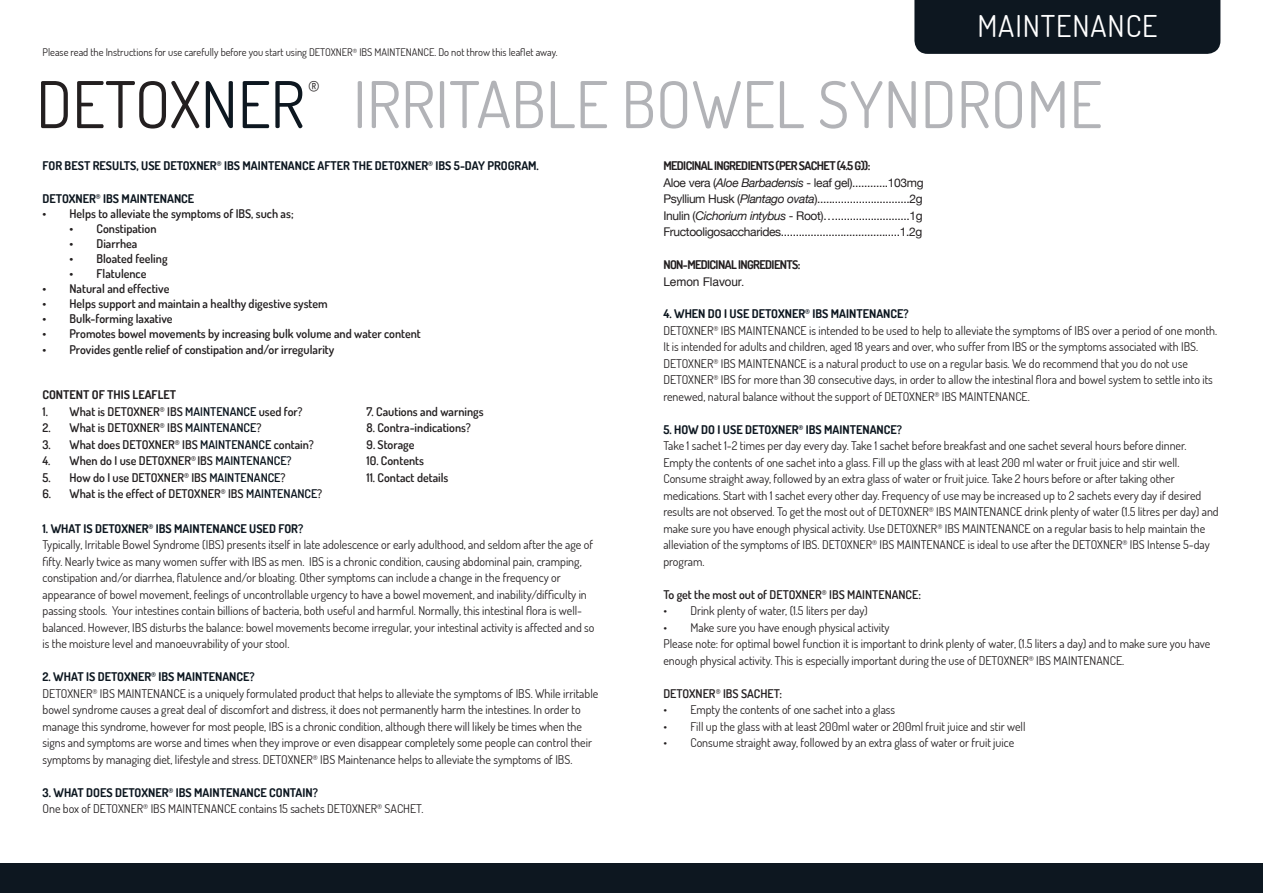
<style>
.page{position:relative;width:1263px;height:893px;background:#fff}
.page>*{position:absolute;margin:0;border:0;box-sizing:border-box;transform-origin:0 0}
.t1{font:64.35px "Dosis";color:#b2b3b7}
.t2{font:64.35px "Dosis";color:#231f20}
.t3{font:30px "Dosis";letter-spacing:.03em;color:#fff}
.t4{font:16.05px "Dosis";color:#231f20}
.t5{font:12px/16.5px "Dosis";color:#231f20}
.t6{font:600 12px "Dosis";color:#231f20}
.t7{font:700 12px "Dosis";color:#0d1720}
.t8{font:12px "Helvetica Neue";letter-spacing:-.03em;color:#231f20}
.t9{font:700 12px/16.5px "Dosis";letter-spacing:-.05em;color:#231f20}
.t10{font:700 12px "Dosis";color:#231f20}
.t11{font:10.5px "Dosis";color:#231f20}
.s1{color:#0d1720}
.s2{font-style:italic}
.s3{font-family:"Helvetica";font-weight:400}
</style>
<div class="page">
<div style="left:0;top:863px;width:1263px;height:30px;background:#0d1720"></div>
<div style="left:914px;top:0;width:306px;height:54px;background:#0d1720"></div>
<p class="t11" style="left:43px;top:45px;width:517px">Please read the Instructions for use carefully before you start using DETOXNER<sup>®</sup> IBS MAINTENANCE. Do not throw this leaflet away.</p>
<p class="t3" style="left:977px;top:6px;width:182px">MAINTENANCE</p>
<p class="t2" style="left:36px;top:62px;width:270px">DETOX<span class="s1">NER</span></p>
<p class="t4" style="left:308px;top:76px;width:13px">®</p>
<p class="t1" style="left:353px;top:62px;width:751px">IRRITABLE BOWEL SYNDROME</p>
<p class="t7" style="left:43px;top:157px;width:498px">FOR BEST RESULTS, USE DETOXNER<sup>®</sup> IBS MAINTENANCE AFTER THE DETOXNER<sup>®</sup> IBS 5-DAY PROGRAM.</p>
<p class="t7" style="left:43px;top:190px;width:153px">DETOXNER<sup>®</sup> IBS MAINTENANCE</p>
<p class="t6" style="left:43px;top:205px;width:253px">• Helps to alleviate the symptoms of IBS, such as;</p>
<p class="t6" style="left:70px;top:220px;width:88px">• Constipation</p>
<p class="t6" style="left:70px;top:235px;width:69px">• Diarrhea</p>
<p class="t6" style="left:70px;top:250px;width:100px">• Bloated feeling</p>
<p class="t6" style="left:70px;top:265px;width:78px">• Flatulence</p>
<p class="t6" style="left:43px;top:280px;width:128px">• Natural and effective</p>
<p class="t6" style="left:43px;top:295px;width:287px">• Helps support and maintain a healthy digestive system</p>
<p class="t6" style="left:43px;top:310px;width:132px">• Bulk-forming laxative</p>
<p class="t6" style="left:43px;top:325px;width:380px">• Promotes bowel movements by increasing bulk volume and water content</p>
<p class="t6" style="left:43px;top:342px;width:293px">• Provides gentle relief of constipation and/or irregularity</p>
<p class="t10" style="left:43px;top:387px;width:135px">CONTENT OF THIS LEAFLET</p>
<p class="t6" style="left:43px;top:403px;width:262px">1. What is DETOXNER<sup>®</sup> IBS <span class="s1">MAINTENANCE</span> used for?</p>
<p class="t6" style="left:367px;top:403px;width:119px">7. Cautions and warnings</p>
<p class="t6" style="left:43px;top:420px;width:220px">2. What is DETOXNER<sup>®</sup> IBS <span class="s1">MAINTENANCE</span>?</p>
<p class="t6" style="left:367px;top:420px;width:106px">8. Contra-indications?</p>
<p class="t6" style="left:43px;top:436px;width:273px">3. What does DETOXNER<sup>®</sup> IBS <span class="s1">MAINTENANCE</span> contain?</p>
<p class="t6" style="left:367px;top:436px;width:49px">9. Storage</p>
<p class="t6" style="left:43px;top:453px;width:251px">4. When do I use DETOXNER<sup>®</sup> IBS <span class="s1">MAINTENANCE?</span></p>
<p class="t6" style="left:367px;top:453px;width:59px">10. Contents</p>
<p class="t6" style="left:43px;top:469px;width:245px">5. How do I use DETOXNER<sup>®</sup> IBS <span class="s1">MAINTENANCE</span>?</p>
<p class="t6" style="left:367px;top:469px;width:83px">11. Contact details</p>
<p class="t6" style="left:43px;top:486px;width:281px">6. What is the effect of DETOXNER<sup>®</sup> IBS <span class="s1">MAINTENANCE</span>?</p>
<p class="t7" style="left:43px;top:520px;width:262px">1. WHAT IS DETOXNER<sup>®</sup> IBS MAINTENANCE USED FOR?</p>
<p class="t5" style="left:43px;top:536px;width:553px">Typically, Irritable Bowel Syndrome (IBS) presents itself in late adolescence or early adulthood, and seldom after the age of fifty. Nearly twice as many women suffer with IBS as men. IBS is a chronic condition, causing abdominal pain, cramping, constipation and/or diarrhea, flatulence and/or bloating. Other symptoms can include a change in the frequency or appearance of bowel movement, feelings of uncontrollable urgency to have a bowel movement, and inability/difficulty in passing stools. Your intestines contain billions of bacteria, both useful and harmful. Normally, this intestinal flora is well&shy;balanced. However, IBS disturbs the balance: bowel movements become irregular, your intestinal activity is affected and so is the moisture level and manoeuvrability of your stool.</p>
<p class="t7" style="left:43px;top:669px;width:214px">2. WHAT IS DETOXNER<sup>®</sup> IBS MAINTENANCE?</p>
<p class="t5" style="left:43px;top:685px;width:557px">DETOXNER<sup>®</sup> IBS MAINTENANCE is a uniquely formulated product that helps to alleviate the symptoms of IBS. While irritable bowel syndrome causes a great deal of discomfort and distress, it does not permanently harm the intestines. In order to manage this syndrome, however for most people, IBS is a chronic condition, although there will likely be times when the signs and symptoms are worse and times when they improve or even disappear completely some people can control their symptoms by managing diet, lifestyle and stress. DETOXNER<sup>®</sup> IBS Maintenance helps to alleviate the symptoms of IBS.</p>
<p class="t7" style="left:43px;top:784px;width:277px">3. WHAT DOES DETOXNER<sup>®</sup> IBS MAINTENANCE CONTAIN?</p>
<p class="t5" style="left:43px;top:800px;width:382px">One box of DETOXNER<sup>®</sup> IBS MAINTENANCE contains 15 sachets DETOXNER<sup>®</sup> SACHET.</p>
<p class="t9" style="left:663px;top:157px;width:208px">MEDICINAL INGREDIENTS (PER SACHET (4.5 G)):</p>
<p class="t8" style="left:663px;top:174px;width:262px">Aloe vera (<span class="s2">Aloe Barbadensis</span> - leaf gel)............103mg</p>
<p class="t8" style="left:663px;top:190px;width:261px">Psyllium Husk (<span class="s2">Plantago ovata</span>)...............................2g</p>
<p class="t8" style="left:663px;top:207px;width:261px">Inulin (<span class="s2">Cichorium intybus</span> - Root)….........................1g</p>
<p class="t8" style="left:663px;top:223px;width:260px">Fructooligosaccharides........................................1.2g</p>
<p class="t9" style="left:663px;top:256px;width:139px">NON-MEDICINAL INGREDIENTS:<br><span class="s3">Lemon Flavour.</span></p>
<p class="t7" style="left:663px;top:306px;width:247px">4. WHEN DO I USE DETOXNER<sup>®</sup> IBS MAINTENANCE?</p>
<p class="t5" style="left:663px;top:322px;width:555px">DETOXNER<sup>®</sup> IBS MAINTENANCE is intended to be used to help to alleviate the symptoms of IBS over a period of one month.<br>It is intended for adults and children, aged 18 years and over, who suffer from IBS or the symptoms associated with IBS.<br>DETOXNER<sup>®</sup> IBS MAINTENANCE is a natural product to use on a regular basis. We do recommend that you do not use DETOXNER<sup>®</sup> IBS for more than 30 consecutive days, in order to allow the intestinal flora and bowel system to settle into its renewed, natural balance without the support of DETOXNER<sup>®</sup> IBS MAINTENANCE.</p>
<p class="t7" style="left:663px;top:421px;width:240px">5. HOW DO I USE DETOXNER<sup>®</sup> IBS MAINTENANCE?</p>
<p class="t5" style="left:663px;top:437px;width:525px">Take 1 sachet 1-2 times per day every day. Take 1 sachet before breakfast and one sachet several hours before dinner.</p>
<p class="t5" style="left:663px;top:454px;width:557px">Empty the contents of one sachet into a glass. Fill up the glass with at least 200 ml water or fruit juice and stir well.<br>Consume straight away, followed by an extra glass of water or fruit juice. Take 2 hours before or after taking other medications. Start with 1 sachet every other day. Frequency of use may be increased up to 2 sachets every day if desired results are not observed. To get the most out of DETOXNER<sup>®</sup> IBS MAINTENANCE drink plenty of water (1.5 litres per day) and make sure you have enough physical activity. Use DETOXNER<sup>®</sup> IBS MAINTENANCE on a regular basis to help maintain the alleviation of the symptoms of IBS. DETOXNER<sup>®</sup> IBS MAINTENANCE is ideal to use after the DETOXNER<sup>®</sup> IBS Intense 5-day program.</p>
<p class="t6" style="left:663px;top:586px;width:259px">To get the most out of DETOXNER<sup>®</sup> IBS MAINTENANCE:</p>
<p class="t5" style="left:663px;top:602px;width:206px">• Drink plenty of water, (1.5 liters per day)</p>
<p class="t5" style="left:663px;top:619px;width:228px">• Make sure you have enough physical activity</p>
<p class="t5" style="left:663px;top:635px;width:548px">Please note: for optimal bowel function it is important to drink plenty of water, (1.5 liters a day) and to make sure you have enough physical activity. This is especially important during the use of DETOXNER<sup>®</sup> IBS MAINTENANCE.</p>
<p class="t6" style="left:663px;top:685px;width:120px">DETOXNER<sup>®</sup> IBS SACHET:</p>
<p class="t5" style="left:663px;top:701px;width:233px">• Empty the contents of one sachet into a glass</p>
<p class="t5" style="left:663px;top:718px;width:364px">• Fill up the glass with at least 200ml water or 200ml fruit juice and stir well</p>
<p class="t5" style="left:663px;top:734px;width:352px">• Consume straight away, followed by an extra glass of water or fruit juice</p>
</div>
